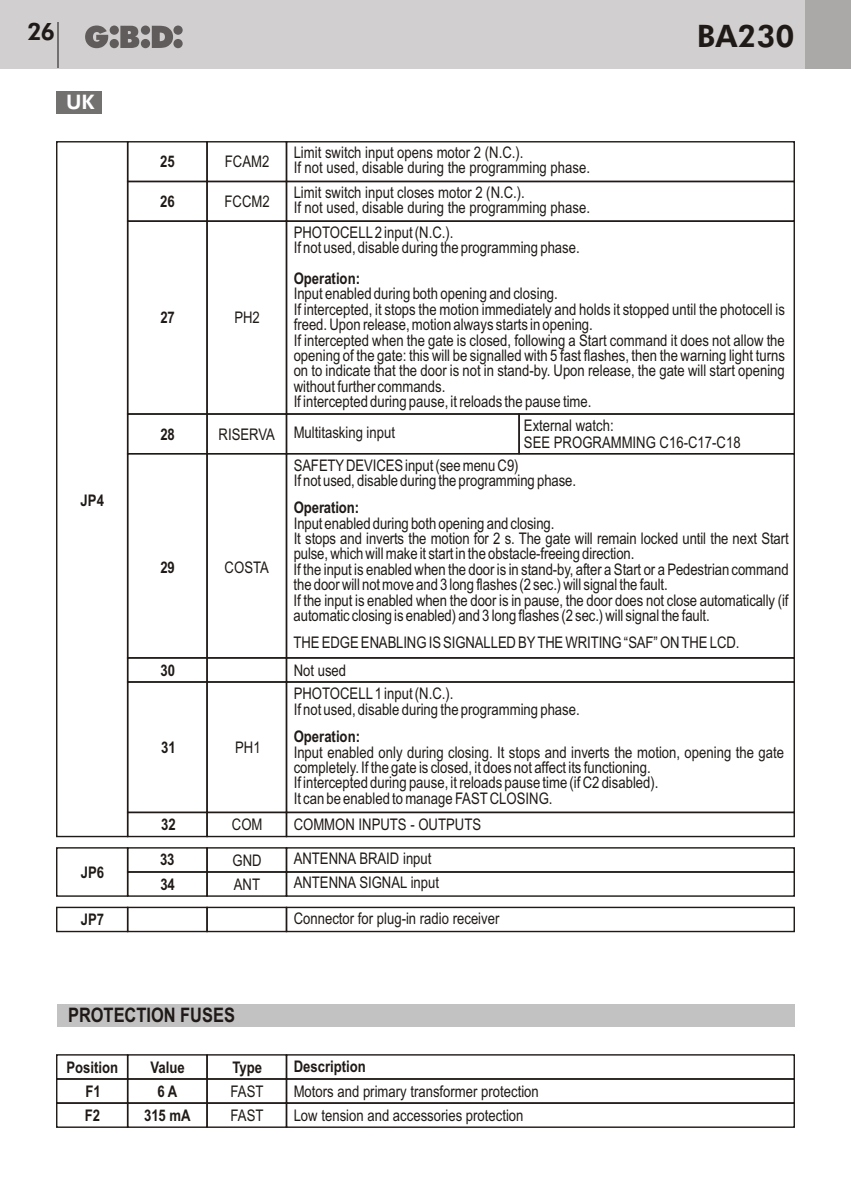
<style>
.page{position:relative;width:851px;height:1191px;background:#fff}
.page>*{position:absolute;margin:0;border:0;box-sizing:border-box;transform-origin:0 0}
.t1{font:800 31px "Futura BT";color:#1f1a17}
.t2{font:800 24px "Futura BT";color:#1f1a17}
.t3{font:700 20px "Arial Narrow";color:#1f1a17}
.t4{font:800 20px "Futura BT";color:#fff}
.t5{font:16px/15.4px "Arial Narrow";color:#1f1a17}
.t6{font:700 16px/24px "Arial Narrow";color:#1f1a17}
</style>
<div class="page">
<div style="left:0;top:0;width:850px;height:68px;background:#d1cfcf"></div>
<div style="left:805px;top:0;width:45px;height:68px;background:#aba8a8"></div>
<svg style="left:85px;top:26px;width:98px;height:22px"></svg>
<hr style="left:57px;top:23px;width:1px;height:45px;background:#737070">
<div style="left:57px;top:91px;width:45px;height:22px;background:#737070"></div>
<div style="left:127px;top:141px;width:81px;height:41px;border:1px solid #1f1a17"></div>
<div style="left:206px;top:141px;width:81px;height:41px;border:1px solid #1f1a17"></div>
<div style="left:286px;top:141px;width:508px;height:41px;border:1px solid #1f1a17"></div>
<div style="left:56px;top:141px;width:72px;height:696px;border:1px solid #1f1a17"></div>
<div style="left:56px;top:847px;width:72px;height:49px;border:1px solid #1f1a17"></div>
<div style="left:56px;top:906px;width:72px;height:26px;border:1px solid #1f1a17"></div>
<div style="left:56px;top:1102px;width:72px;height:25px;border:1px solid #1f1a17"></div>
<div style="left:56px;top:1078px;width:72px;height:25px;border:1px solid #1f1a17"></div>
<div style="left:127px;top:181px;width:81px;height:41px;border:1px solid #1f1a17"></div>
<div style="left:127px;top:453px;width:81px;height:205px;border:1px solid #1f1a17"></div>
<div style="left:127px;top:220px;width:81px;height:195px;border:1px solid #1f1a17"></div>
<div style="left:206px;top:181px;width:81px;height:41px;border:1px solid #1f1a17"></div>
<div style="left:206px;top:453px;width:81px;height:205px;border:1px solid #1f1a17"></div>
<div style="left:206px;top:220px;width:81px;height:195px;border:1px solid #1f1a17"></div>
<div style="left:286px;top:181px;width:508px;height:41px;border:1px solid #1f1a17"></div>
<div style="left:286px;top:453px;width:508px;height:205px;border:1px solid #1f1a17"></div>
<div style="left:127px;top:681px;width:81px;height:132px;border:1px solid #1f1a17"></div>
<div style="left:206px;top:681px;width:81px;height:132px;border:1px solid #1f1a17"></div>
<div style="left:286px;top:220px;width:508px;height:195px;border:1px solid #1f1a17"></div>
<div style="left:57px;top:1003px;width:737px;height:23px;background:#c2c2c2"></div>
<div style="left:56px;top:1054px;width:72px;height:25px;border:1px solid #1f1a17"></div>
<div style="left:127px;top:1054px;width:81px;height:25px;border:1px solid #1f1a17"></div>
<div style="left:127px;top:1078px;width:81px;height:25px;border:1px solid #1f1a17"></div>
<div style="left:127px;top:1102px;width:81px;height:25px;border:1px solid #1f1a17"></div>
<div style="left:206px;top:1054px;width:81px;height:25px;border:1px solid #1f1a17"></div>
<div style="left:206px;top:1078px;width:81px;height:25px;border:1px solid #1f1a17"></div>
<div style="left:206px;top:1102px;width:81px;height:25px;border:1px solid #1f1a17"></div>
<div style="left:286px;top:1054px;width:508px;height:25px;border:1px solid #1f1a17"></div>
<div style="left:286px;top:1078px;width:508px;height:25px;border:1px solid #1f1a17"></div>
<div style="left:286px;top:1102px;width:508px;height:25px;border:1px solid #1f1a17"></div>
<div style="left:127px;top:413px;width:81px;height:41px;border:1px solid #1f1a17"></div>
<div style="left:206px;top:413px;width:81px;height:41px;border:1px solid #1f1a17"></div>
<div style="left:286px;top:413px;width:233px;height:41px;border:1px solid #1f1a17"></div>
<div style="left:127px;top:657px;width:81px;height:25px;border:1px solid #1f1a17"></div>
<div style="left:206px;top:657px;width:81px;height:25px;border:1px solid #1f1a17"></div>
<div style="left:286px;top:657px;width:508px;height:25px;border:1px solid #1f1a17"></div>
<div style="left:127px;top:811px;width:81px;height:26px;border:1px solid #1f1a17"></div>
<div style="left:127px;top:847px;width:81px;height:25px;border:1px solid #1f1a17"></div>
<div style="left:127px;top:871px;width:81px;height:25px;border:1px solid #1f1a17"></div>
<div style="left:127px;top:906px;width:81px;height:26px;border:1px solid #1f1a17"></div>
<div style="left:206px;top:811px;width:81px;height:26px;border:1px solid #1f1a17"></div>
<div style="left:206px;top:847px;width:81px;height:25px;border:1px solid #1f1a17"></div>
<div style="left:206px;top:871px;width:81px;height:25px;border:1px solid #1f1a17"></div>
<div style="left:206px;top:906px;width:81px;height:26px;border:1px solid #1f1a17"></div>
<div style="left:286px;top:811px;width:508px;height:26px;border:1px solid #1f1a17"></div>
<div style="left:286px;top:847px;width:508px;height:25px;border:1px solid #1f1a17"></div>
<div style="left:286px;top:871px;width:508px;height:25px;border:1px solid #1f1a17"></div>
<div style="left:286px;top:906px;width:508px;height:26px;border:1px solid #1f1a17"></div>
<h2 class="t2" style="left:27px;top:22px;width:29px">26</h2>
<h1 class="t1" style="left:696px;top:23px;width:99px">BA230</h1>
<p class="t4" style="left:66px;top:94px;width:30px">UK</p>
<p class="t6" style="left:81px;top:490px;width:25px">JP4</p>
<p class="t6" style="left:160px;top:151px;width:16px">25</p>
<p class="t5" style="left:225px;top:155px;width:46px">FCAM2</p>
<p class="t5" style="left:293px;top:146px;width:298px">Limit switch input opens motor 2 (N.C.).<br>If not used, disable during the programming phase.</p>
<p class="t6" style="left:160px;top:191px;width:16px">26</p>
<p class="t5" style="left:224px;top:195px;width:47px">FCCM2</p>
<p class="t6" style="left:160px;top:307px;width:16px">27</p>
<p class="t5" style="left:234px;top:311px;width:27px">PH2</p>
<p class="t6" style="left:160px;top:423px;width:16px">28</p>
<p class="t5" style="left:218px;top:428px;width:58px">RISERVA</p>
<p class="t6" style="left:160px;top:557px;width:16px">29</p>
<p class="t5" style="left:224px;top:561px;width:46px">COSTA</p>
<p class="t5" style="left:293px;top:186px;width:298px">Limit switch input closes motor 2 (N.C.).<br>If not used, disable during the programming phase.</p>
<p class="t5" style="left:293px;top:226px;width:287px">PHOTOCELL2 input (N.C.).<br>If not used, disable during the programming phase.</p>
<p class="t6" style="left:293px;top:268px;width:68px">Operation:</p>
<p class="t5" style="left:293px;top:287px;width:492px">Input enabled during both opening and closing.<br>If intercepted, it stops the motion immediately and holds it stopped until the photocell is freed. Upon release, motion always starts in opening.<br>If intercepted when the gate is closed, following a Start command it does not allow the opening of the gate: this will be signalled with 5 fast flashes, then the warning light turns on to indicate that the door is not in stand-by. Upon release, the gate will start opening without further commands.<br>If intercepted during pause, it reloads the pause time.</p>
<p class="t5" style="left:293px;top:426px;width:103px">Multitasking input</p>
<p class="t5" style="left:524px;top:418px;width:218px;line-height:17.2px">External watch:<br>SEE PROGRAMMING C16-C17-C18</p>
<p class="t5" style="left:293px;top:459px;width:284px">SAFETYDEVICES input (see menu C9)<br>If not used, disable during the programming phase.</p>
<p class="t6" style="left:293px;top:497px;width:67px">Operation:</p>
<p class="t5" style="left:293px;top:517px;width:496px">Input enabled during both opening and closing.<br>It stops and inverts the motion for 2 s. The gate will remain locked until the next Start pulse, which will make it start in the obstacle-freeing direction.<br>If the input is enabled when the door is in stand-by, after a Start or a Pedestrian command the door will not move and 3 long flashes (2 sec.) will signal the fault.<br>If the input is enabled when the door is in pause, the door does not close automatically (if automatic closing is enabled) and 3 long flashes (2 sec.) will signal the fault.</p>
<p class="t5" style="left:293px;top:636px;width:447px">THE EDGE ENABLING IS SIGNALLED BYTHE WRITING “SAF” ON THE LCD.</p>
<p class="t6" style="left:160px;top:659px;width:16px">30</p>
<p class="t5" style="left:293px;top:663px;width:54px">Not used</p>
<p class="t6" style="left:161px;top:736px;width:16px">31</p>
<p class="t5" style="left:235px;top:741px;width:27px">PH1</p>
<p class="t5" style="left:293px;top:687px;width:287px">PHOTOCELL1 input (N.C.).<br>If not used, disable during the programming phase.</p>
<p class="t6" style="left:293px;top:726px;width:68px">Operation:</p>
<p class="t5" style="left:293px;top:745px;width:492px">Input enabled only during closing. It stops and inverts the motion, opening the gate completely. If the gate is closed, it does not affect its functioning.<br>If intercepted during pause, it reloads pause time (if C2 disabled).<br>It can be enabled to manage FASTCLOSING.</p>
<p class="t6" style="left:161px;top:814px;width:16px">32</p>
<p class="t5" style="left:232px;top:818px;width:32px">COM</p>
<p class="t5" style="left:293px;top:818px;width:189px">COMMON INPUTS - OUTPUTS</p>
<p class="t6" style="left:160px;top:849px;width:16px">33</p>
<p class="t5" style="left:232px;top:853px;width:31px">GND</p>
<p class="t5" style="left:293px;top:852px;width:139px">ANTENNA BRAID input</p>
<p class="t6" style="left:160px;top:873px;width:16px">34</p>
<p class="t5" style="left:234px;top:878px;width:28px">ANT</p>
<p class="t5" style="left:293px;top:876px;width:147px">ANTENNA SIGNAL input</p>
<p class="t6" style="left:81px;top:861px;width:25px">JP6</p>
<p class="t6" style="left:81px;top:909px;width:25px">JP7</p>
<p class="t5" style="left:293px;top:912px;width:207px">Connector for plug-in radio receiver</p>
<p class="t3" style="left:68px;top:1007px;width:168px">PROTECTION FUSES</p>
<p class="t6" style="left:66px;top:1056px;width:53px">Position</p>
<p class="t6" style="left:150px;top:1056px;width:36px">Value</p>
<p class="t6" style="left:232px;top:1056px;width:31px">Type</p>
<p class="t6" style="left:293px;top:1056px;width:74px">Description</p>
<p class="t6" style="left:85px;top:1080px;width:18px">F1<br>F2</p>
<p class="t6" style="left:157px;top:1080px;width:21px">6 A</p>
<p class="t5" style="left:230px;top:1085px;width:34px">FAST</p>
<p class="t5" style="left:293px;top:1085px;width:246px">Motors and primary transformer protection</p>
<p class="t6" style="left:144px;top:1104px;width:48px">315 mA</p>
<p class="t5" style="left:230px;top:1109px;width:34px">FAST</p>
<p class="t5" style="left:293px;top:1108px;width:231px">Low tension and accessories protection</p>
</div>
